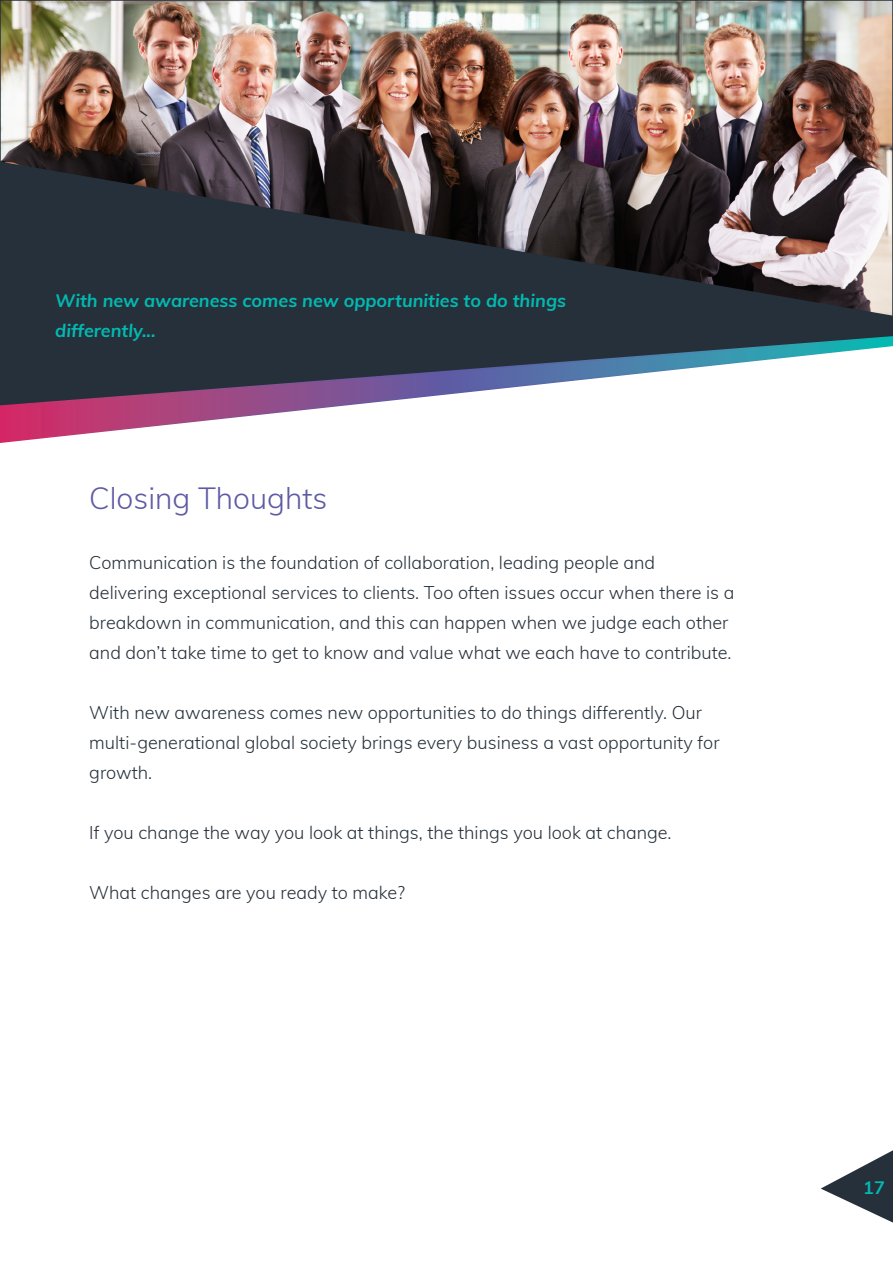
<style>
.page{position:relative;width:893px;height:1263px;background:#fff}
.page>*{position:absolute;margin:0;border:0;box-sizing:border-box;transform-origin:0 0}
.t1{font:300 30px "Muli";color:#5e5aa4}
.t2{font:300 18px/30px "Muli";color:#25303a}
.t3{font:italic 700 18px/30px "Muli";color:#03b9b1}
.t4{font:700 18px "Muli";color:#03b9b1}
</style>
<div class="page">
<svg style="left:821px;top:1150px;width:72px;height:72px"></svg>
<img style="left:0;top:0;width:893px;height:162px">
<svg style="left:0;top:162px;width:893px;height:173px;background:#3d3f46"></svg>
<svg style="left:0;top:335px;width:893px;height:108px"></svg>
<p class="t3" style="left:55px;top:285px;width:512px">With new awareness comes new opportunities to do things differently...</p>
<p class="t1" style="left:89px;top:476px;width:239px">Closing Thoughts</p>
<p class="t2" style="left:89px;top:546px;width:647px">Communication is the foundation of collaboration, leading people and delivering exceptional services to clients. Too often issues occur when there is a breakdown in communication, and this can happen when we judge each other and don’t take time to get to know and value what we each have to contribute.</p>
<p class="t2" style="left:89px;top:696px;width:632px">With new awareness comes new opportunities to do things differently. Our multi-generational global society brings every business a vast opportunity for growth.</p>
<p class="t2" style="left:89px;top:816px;width:584px">If you change the way you look at things, the things you look at change.</p>
<p class="t2" style="left:89px;top:876px;width:317px">What changes are you ready to make?</p>
<p class="t4" style="left:863px;top:1174px;width:23px">17</p>
</div>
